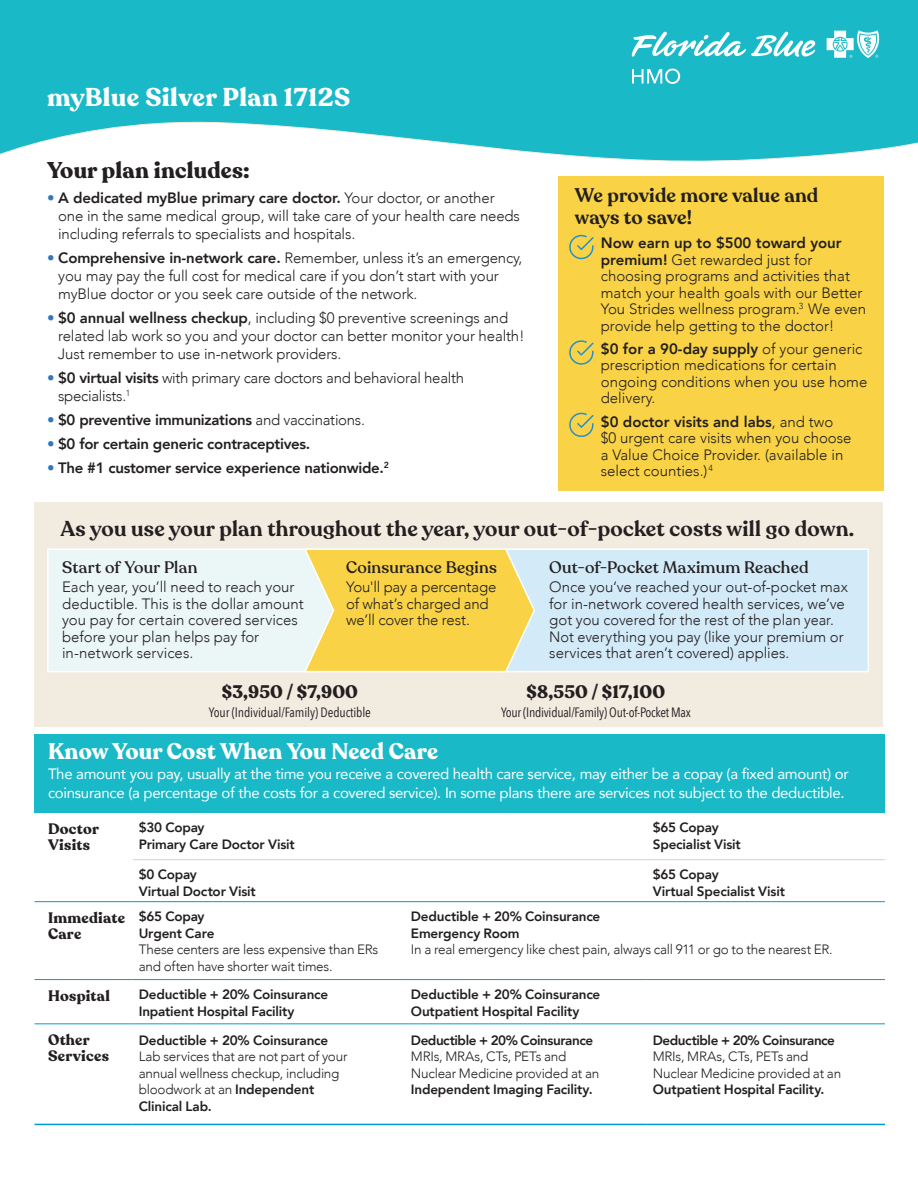
<style>
.page{position:relative;width:918px;height:1188px;background:#fff}
.page>*{position:absolute;margin:0;border:0;box-sizing:border-box;transform-origin:0 0}
.metal_plan{font:700 25.5px "Recoleta";letter-spacing:.02em;color:#fff}
.subhead_14_Recoleta{font:700 22.5px "Recoleta";letter-spacing:.01em;color:#fff}
.subhead_14_Recoleta-2{font:700 22.5px "Recoleta";letter-spacing:.01em;color:#231f20}
.subhead_14_Recoleta-3{font:600 21.3px "Recoleta";letter-spacing:.01em;color:#231f20}
.Subhead_16_Recoleta{font:600 19.5px/22.5px "Recoleta";letter-spacing:.005em;color:#231f20}
.recoleta_bold_12{font:700 18px "Recoleta";letter-spacing:.01em;color:#231f20}
.small_subhead_11_rec{font:500 16.5px "Recoleta";letter-spacing:.01em;color:#231f20}
.t1{font:300 15px/16.5px "Avenir";letter-spacing:-.01em;color:#231f20}
.t2{font:15px/19.5px "Avenir";letter-spacing:-.02em;color:#fff}
.t3{font:800 15px "Avenir";letter-spacing:-.02em;color:#231f20}
.table_Recoletta_10{font:700 15px/16.5px "Recoleta";letter-spacing:.02em;color:#231f20}
.t4{font:300 13.5px/16.5px "Avenir";letter-spacing:-.015em;color:#231f20}
.t5{font:800 13.5px "Avenir";letter-spacing:-.015em;color:#231f20}
.t6{font:13.5px "Avenir Next Condensed";letter-spacing:-.02em;color:#231f20}
.t7{font:800 13.5px "Avenir";letter-spacing:-.035em;color:#231f20}
.s1{color:#3575bb}
.s2{font-weight:800}
.s3{font-weight:300;color:#3575bb}
.s4{font-weight:300}
</style>
<div class="page">
<svg style="left:0;top:0;width:918px;height:162px;background:#35c1ce"></svg>
<div style="left:558px;top:176px;width:326px;height:314px;background:#f9d345"></div>
<div style="left:35px;top:502px;width:848px;height:225px;background:#f1ebe0"></div>
<div style="left:35px;top:734px;width:850px;height:79px;background:#19b9c8"></div>
<hr style="left:35px;top:901px;width:98px;height:1px;background:#0099d8">
<hr style="left:133px;top:901px;width:272px;height:1px;background:#0099d8">
<hr style="left:405px;top:901px;width:242px;height:1px;background:#0099d8">
<hr style="left:647px;top:901px;width:238px;height:1px;background:#0099d8">
<hr style="left:35px;top:979px;width:98px;height:1px;background:#0099d8">
<hr style="left:133px;top:979px;width:272px;height:1px;background:#0099d8">
<hr style="left:405px;top:979px;width:242px;height:1px;background:#0099d8">
<hr style="left:647px;top:979px;width:238px;height:1px;background:#0099d8">
<hr style="left:35px;top:1023px;width:98px;height:1px;background:#0099d8">
<hr style="left:133px;top:1023px;width:272px;height:1px;background:#0099d8">
<hr style="left:405px;top:1023px;width:242px;height:1px;background:#0099d8">
<hr style="left:647px;top:1023px;width:238px;height:1px;background:#0099d8">
<hr style="left:35px;top:1124px;width:98px;height:1px;background:#0099d8">
<hr style="left:133px;top:1124px;width:272px;height:1px;background:#0099d8">
<hr style="left:405px;top:1124px;width:242px;height:1px;background:#0099d8">
<hr style="left:647px;top:1124px;width:238px;height:1px;background:#0099d8">
<hr style="left:133px;top:859px;width:272px;height:1px;background:#d1d2d4">
<hr style="left:405px;top:859px;width:242px;height:1px;background:#d1d2d4">
<hr style="left:647px;top:859px;width:238px;height:1px;background:#d1d2d4">
<svg style="left:632px;top:31px;width:184px;height:26px"></svg>
<svg style="left:827px;top:30px;width:52px;height:28px"></svg>
<svg style="left:632px;top:69px;width:48px;height:15px"></svg>
<svg style="left:569px;top:235px;width:25px;height:24px"></svg>
<svg style="left:569px;top:340px;width:25px;height:25px"></svg>
<svg style="left:569px;top:413px;width:25px;height:24px"></svg>
<div style="left:536px;top:548px;width:333px;height:125px;background:#d3eaf8"></div>
<svg style="left:47px;top:548px;width:489px;height:125px;background:#f0e8b1"></svg>
<p class="metal_plan" style="left:47px;top:81px;width:305px">myBlue Silver Plan 1712S</p>
<p class="subhead_14_Recoleta-2" style="left:47px;top:156px;width:204px">Your plan includes:</p>
<p class="t1" style="left:58px;top:189px;width:463px;line-height:18px;text-indent:-11px"><span class="s1">•</span> <span class="s2">A dedicated myBlue primary care doctor.</span> Your doctor, or another one in the same medical group, will take care of your health care needs including referrals to specialists and hospitals.</p>
<p class="t1" style="left:58px;top:249px;width:466px;line-height:18px;text-indent:-11px"><span class="s1">•</span> <span class="s2">Comprehensive in-network care.</span> Remember, unless it’s an emergency, you may pay the full cost for medical care if you don’t start with your myBlue doctor or you seek care outside of the network.</p>
<p class="t1" style="left:58px;top:309px;width:468px;line-height:18px;text-indent:-11px"><span class="s1">•</span> <span class="s2">$0 annual wellness checkup</span>, including $0 preventive screenings and related lab work so you and your doctor can better monitor your health!<br>Just remember to use in-network providers.</p>
<p class="t1" style="left:58px;top:369px;width:408px;line-height:18px;text-indent:-11px"><span class="s1">•</span> <span class="s2">$0 virtual visits</span> with primary care doctors and behavioral health specialists.<sup>1</sup></p>
<p class="t3" style="left:47px;top:408px;width:319px"><span class="s3">•</span> $0 preventive immunizations <span class="s4">and vaccinations.</span></p>
<p class="t3" style="left:47px;top:432px;width:265px"><span class="s3">•</span> $0 for certain generic contraceptives.</p>
<p class="t3" style="left:47px;top:456px;width:343px"><span class="s3">•</span> The #1 customer service experience nationwide.<sup>2</sup></p>
<p class="Subhead_16_Recoleta" style="left:575px;top:184px;width:245px">We provide more value and ways to save!</p>
<p class="t1" style="left:601px;top:235px;width:267px"><span class="s2">Now earn up to $500 toward your premium!</span> Get rewarded just for choosing programs and activities that match your health goals with our Better You Strides wellness program.<sup>3</sup> We even provide help getting to the doctor!</p>
<p class="t1" style="left:601px;top:340px;width:268px"><span class="s2">$0 for a 90-day supply</span> of your generic prescription medications for certain ongoing conditions when you use home delivery.</p>
<p class="t1" style="left:601px;top:413px;width:252px"><span class="s2">$0 doctor visits and labs</span>, and two $0 urgent care visits when you choose a Value Choice Provider. (available in select counties.)<sup>4</sup></p>
<p class="subhead_14_Recoleta-3" style="left:61px;top:515px;width:795px">As you use your plan throughout the year, your out-of-pocket costs will go down.</p>
<p class="small_subhead_11_rec" style="left:62px;top:557px;width:137px">Start of Your Plan</p>
<p class="t1" style="left:62px;top:579px;width:243px">Each year, you’ll need to reach your deductible. This is the dollar amount you pay for certain covered services before your plan helps pay for in-network services.</p>
<p class="small_subhead_11_rec" style="left:346px;top:557px;width:152px">Coinsurance Begins</p>
<p class="t1" style="left:346px;top:579px;width:152px">You'll pay a percentage of what’s charged and we’ll cover the rest.</p>
<p class="small_subhead_11_rec" style="left:549px;top:557px;width:261px">Out-of-Pocket Maximum Reached</p>
<p class="t1" style="left:549px;top:579px;width:300px">Once you‘ve reached your out-of-pocket max for in-network covered health services, we’ve got you covered for the rest of the plan year.<br>Not everything you pay (like your premium or services that aren’t covered) applies.</p>
<p class="recoleta_bold_12" style="left:222px;top:680px;width:138px">$3,950 / $7,900</p>
<p class="t6" style="left:209px;top:701px;width:163px">Your (Individual/Family) Deductible</p>
<p class="recoleta_bold_12" style="left:527px;top:680px;width:140px">$8,550 / $17,100</p>
<p class="t6" style="left:501px;top:701px;width:191px">Your (Individual/Family) Out-of-Pocket Max</p>
<p class="subhead_14_Recoleta" style="left:48px;top:738px;width:392px">Know Your Cost When You Need Care</p>
<p class="t2" style="left:48px;top:764px;width:802px">The amount you pay, usually at the time you receive a covered health care service, may either be a copay (a fixed amount) or coinsurance (a percentage of the costs for a covered service). In some plans there are services not subject to the deductible.</p>
<p class="table_Recoletta_10" style="left:48px;top:821px;width:52px">Doctor<br>Visits</p>
<p class="t5" style="left:139px;top:817px;width:67px">$30 Copay</p>
<p class="t5" style="left:653px;top:817px;width:67px">$65 Copay</p>
<p class="t5" style="left:653px;top:834px;width:90px">Specialist Visit</p>
<p class="t5" style="left:139px;top:834px;width:158px">Primary Care Doctor Visit</p>
<p class="t5" style="left:139px;top:864px;width:60px">$0 Copay</p>
<p class="t5" style="left:139px;top:880px;width:119px">Virtual Doctor Visit</p>
<p class="table_Recoletta_10" style="left:48px;top:910px;width:79px">Immediate<br>Care</p>
<p class="t5" style="left:139px;top:906px;width:67px">$65 Copay</p>
<p class="t5" style="left:139px;top:922px;width:77px">Urgent Care</p>
<p class="t4" style="left:139px;top:941px;width:241px">These centers are less expensive than ERs and often have shorter wait times.</p>
<p class="table_Recoletta_10" style="left:48px;top:988px;width:64px">Hospital</p>
<p class="t5" style="left:139px;top:984px;width:191px">Deductible + 20% Coinsurance</p>
<p class="t5" style="left:139px;top:1000px;width:157px">Inpatient Hospital Facility</p>
<p class="table_Recoletta_10" style="left:48px;top:1032px;width:62px">Other<br>Services</p>
<p class="t5" style="left:139px;top:1030px;width:191px">Deductible + 20% Coinsurance</p>
<p class="t4" style="left:139px;top:1048px;width:210px">Lab services that are not part of your annual wellness checkup, including bloodwork at an <span class="s2">Independent<br>Clinical Lab.</span></p>
<p class="t5" style="left:653px;top:864px;width:67px">$65 Copay</p>
<p class="t5" style="left:653px;top:880px;width:134px">Virtual Specialist Visit</p>
<p class="t5" style="left:411px;top:906px;width:191px">Deductible + 20% Coinsurance</p>
<p class="t5" style="left:411px;top:922px;width:110px">Emergency Room</p>
<p class="t4" style="left:411px;top:941px;width:423px">In a real emergency like chest pain, always call 911 or go to the nearest ER.</p>
<p class="t5" style="left:411px;top:984px;width:191px">Deductible + 20% Coinsurance</p>
<p class="t5" style="left:411px;top:1000px;width:170px">Outpatient Hospital Facility</p>
<p class="t7" style="left:411px;top:1030px;width:184px">Deductible + 20% Coinsurance</p>
<p class="t4" style="left:411px;top:1048px;width:190px">MRIs, MRAs, CTs, PETs and<br>Nuclear Medicine provided at an<br><span class="s2">Independent Imaging Facility.</span></p>
<p class="t7" style="left:653px;top:1030px;width:184px">Deductible + 20% Coinsurance</p>
<p class="t4" style="left:653px;top:1048px;width:190px">MRIs, MRAs, CTs, PETs and<br>Nuclear Medicine provided at an</p>
<p class="t5" style="left:653px;top:1079px;width:173px">Outpatient Hospital Facility.</p>
</div>
